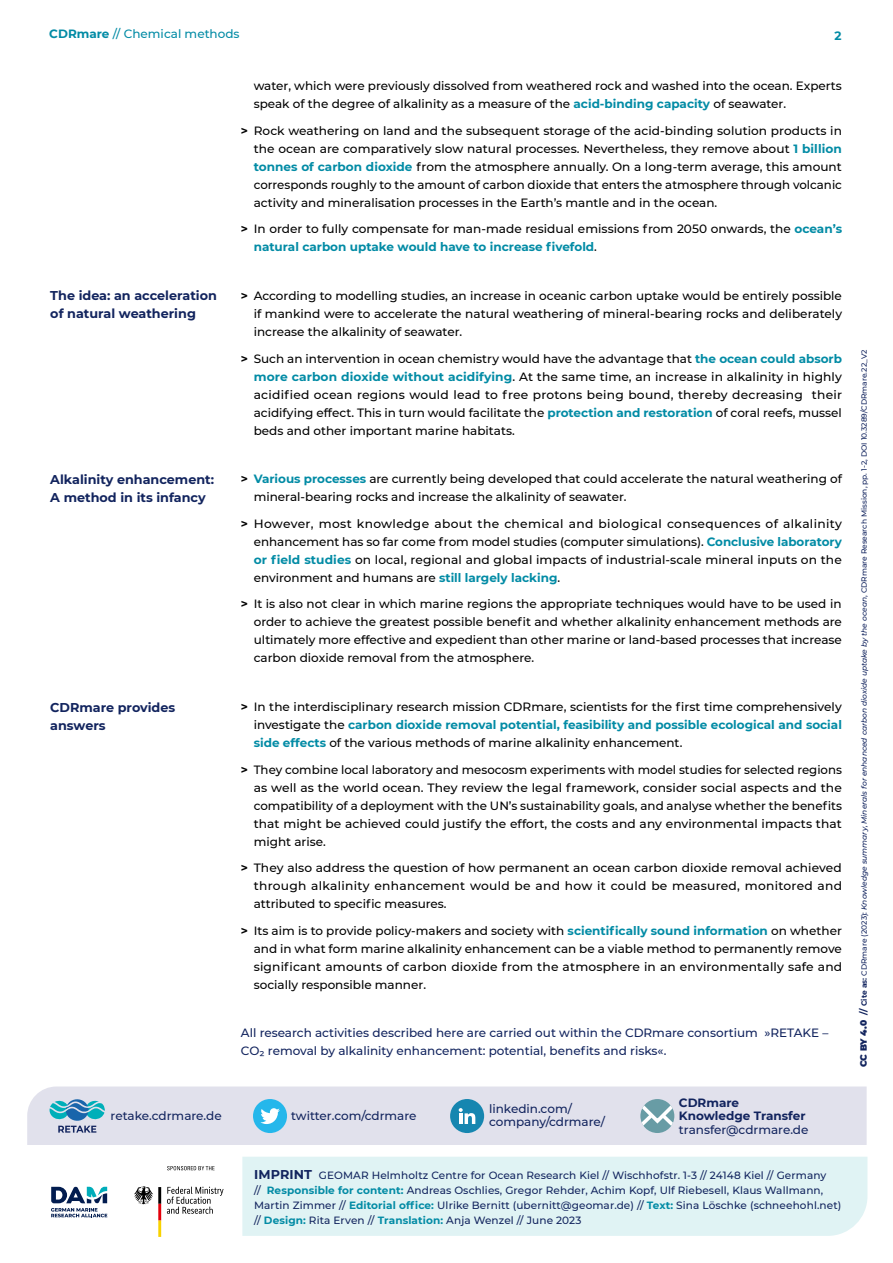
<style>
.page{position:relative;width:893px;height:1263px;background:#fff}
.page>*{position:absolute;margin:0;border:0;box-sizing:border-box;transform-origin:0 0}
.t1{font:700 12.75px/18px "Montserrat";color:#12245e}
.t2{font:500 12px/18px "Montserrat";color:#000;text-align:justify}
.t3{font:500 12px/13.5px "Montserrat";color:#12245e}
.t4{font:500 12px "Montserrat";color:#028ba5}
.t5{font:700 12px/13.5px "Montserrat";color:#12245e}
.t6{font:700 12px "Montserrat";color:#028ba5}
.t7{font:500 10.5px/15px "Montserrat";letter-spacing:.01em;color:#12245e}
.t8{font:500 7.5px "Montserrat";color:#12245e}
.s1{font-weight:700}
.s2{font-weight:700;color:#028ba5}
.s3{font-weight:700;font-size:12.75px}
.s4{font-weight:900;font-size:9px}
.s5{font-weight:700;font-size:9px}
.s6{font-style:italic}
</style>
<div class="page">
<div style="left:27px;top:1086px;width:840px;height:59px;background:#e1e1ec"></div>
<svg style="left:49px;top:1098px;width:56px;height:34px;background:#82b5cd"></svg>
<div style="left:242px;top:1157px;width:625px;height:79px;background:#e0f3f4"></div>
<div style="left:640px;top:1099px;width:34px;height:34px;background:#689ca5;border-radius:50%"></div>
<svg style="left:640px;top:1099px;width:34px;height:31px"></svg>
<div style="left:253px;top:1099px;width:34px;height:34px;background:#25b7eb;border-radius:50%"></div>
<svg style="left:260px;top:1108px;width:20px;height:16px"></svg>
<div style="left:450px;top:1099px;width:34px;height:34px;background:#1686b0;border-radius:50%"></div>
<svg style="left:459px;top:1108px;width:16px;height:16px"></svg>
<svg style="left:51px;top:1187px;width:56px;height:30px"></svg>
<svg style="left:167px;top:1186px;width:57px;height:28px"></svg>
<svg style="left:134px;top:1186px;width:27px;height:51px"></svg>
<svg style="left:167px;top:1166px;width:48px;height:4px"></svg>
<p class="t4" style="left:49px;top:26px;width:192px"><span class="s1">CDRmare</span> // Chemical methods</p>
<p class="t6" style="left:834px;top:27px;width:9px">2</p>
<p class="t1" style="left:50px;top:286px;width:168px">The idea: an acceleration of natural weathering</p>
<p class="t1" style="left:50px;top:470px;width:165px">Alkalinity enhancement:<br>A method in its infancy</p>
<p class="t1" style="left:50px;top:698px;width:126px">CDRmare provides answers</p>
<p class="t3" style="left:111px;top:1108px;width:113px">retake.cdrmare.de</p>
<p class="t2" style="left:254px;top:77px;width:590px">water, which were previously dissolved from weathered rock and washed into the ocean. Experts speak of the degree of alkalinity as a measure of the <span class="s2">acid-binding capacity</span> of seawater.</p>
<p class="t2" style="left:254px;top:121px;width:590px;text-indent:-13px"><span class="s1">&gt;</span> Rock weathering on land and the subsequent storage of the acid-binding solution products in the ocean are comparatively slow natural processes. Nevertheless, they remove about <span class="s2">1 billion tonnes of carbon dioxide</span> from the atmosphere annually. On a long-term average, this amount corresponds roughly to the amount of carbon dioxide that enters the atmosphere through volcanic activity and mineralisation processes in the Earth’s mantle and in the ocean.</p>
<p class="t2" style="left:254px;top:220px;width:590px;text-indent:-13px"><span class="s1">&gt;</span> In order to fully compensate for man-made residual emissions from 2050 onwards, the <span class="s2">ocean’s natural carbon uptake would have to increase fivefold</span>.</p>
<p class="t2" style="left:254px;top:286px;width:590px;text-indent:-13px"><span class="s1">&gt;</span> According to modelling studies, an increase in oceanic carbon uptake would be entirely possible if mankind were to accelerate the natural weathering of mineral-bearing rocks and deliberately increase the alkalinity of seawater.</p>
<p class="t2" style="left:254px;top:349px;width:590px;text-indent:-13px"><span class="s1">&gt;</span> Such an intervention in ocean chemistry would have the advantage that <span class="s2">the ocean could absorb more carbon dioxide without acidifying</span>. At the same time, an increase in alkalinity in highly acidified ocean regions would lead to free protons being bound, thereby decreasing their acidifying effect. This in turn would facilitate the <span class="s2">protection and restoration</span> of coral reefs, mussel beds and other important marine habitats.</p>
<p class="t2" style="left:254px;top:470px;width:590px;text-indent:-13px"><span class="s1">&gt;</span> <span class="s2">Various processes</span> are currently being developed that could accelerate the natural weathering of mineral-bearing rocks and increase the alkalinity of seawater.</p>
<p class="t2" style="left:254px;top:514px;width:590px;text-indent:-13px"><span class="s1">&gt;</span> However, most knowledge about the chemical and biological consequences of alkalinity enhancement has so far come from model studies (computer simulations). <span class="s2">Conclusive laboratory or field studies</span> on local, regional and global impacts of industrial-scale mineral inputs on the environment and humans are <span class="s2">still largely lacking</span>.</p>
<p class="t2" style="left:254px;top:595px;width:590px;text-indent:-13px"><span class="s1">&gt;</span> It is also not clear in which marine regions the appropriate techniques would have to be used in order to achieve the greatest possible benefit and whether alkalinity enhancement methods are ultimately more effective and expedient than other marine or land-based processes that increase carbon dioxide removal from the atmosphere.</p>
<p class="t2" style="left:254px;top:697px;width:590px;text-indent:-13px"><span class="s1">&gt;</span> In the interdisciplinary research mission CDRmare, scientists for the first time comprehensively investigate the <span class="s2">carbon dioxide removal potential, feasibility and possible ecological and social side effects</span> of the various methods of marine alkalinity enhancement.</p>
<p class="t2" style="left:254px;top:760px;width:590px;text-indent:-13px"><span class="s1">&gt;</span> They combine local laboratory and mesocosm experiments with model studies for selected regions as well as the world ocean. They review the legal framework, consider social aspects and the compatibility of a deployment with the UN’s sustainability goals, and analyse whether the benefits that might be achieved could justify the effort, the costs and any environmental impacts that might arise.</p>
<p class="t2" style="left:254px;top:858px;width:590px;text-indent:-13px"><span class="s1">&gt;</span> They also address the question of how permanent an ocean carbon dioxide removal achieved through alkalinity enhancement would be and how it could be measured, monitored and attributed to specific measures.</p>
<p class="t2" style="left:254px;top:921px;width:590px;text-indent:-13px"><span class="s1">&gt;</span> Its aim is to provide policy-makers and society with <span class="s2">scientifically sound information</span> on whether and in what form marine alkalinity enhancement can be a viable method to permanently remove significant amounts of carbon dioxide from the atmosphere in an environmentally safe and socially responsible manner.</p>
<p class="t3" style="left:241px;top:1024px;width:589px;line-height:18px">All research activities described here are carried out within the CDRmare consortium »RETAKE –<br>CO2 removal by alkalinity enhancement: potential, benefits and risks«.</p>
<p class="t3" style="left:291px;top:1108px;width:127px">twitter.com/cdrmare</p>
<p class="t3" style="left:489px;top:1101px;width:118px">linkedin.com/ company/cdrmare/</p>
<p class="t5" style="left:679px;top:1095px;width:128px">CDRmare<br>Knowledge Transfer</p>
<p class="t3" style="left:679px;top:1122px;width:131px">transfer@cdrmare.de</p>
<p class="t7" style="left:254px;top:1167px;width:589px"><span class="s3">IMPRINT</span> GEOMAR Helmholtz Centre for Ocean Research Kiel // Wischhofstr. 1-3 // 24148 Kiel // Germany<br>// <span class="s2">Responsible for content:</span> Andreas Oschlies, Gregor Rehder, Achim Kopf, Ulf Riebesell, Klaus Wallmann, Martin Zimmer // <span class="s2">Editorial office:</span> Ulrike Bernitt (ubernitt@geomar.de) // <span class="s2">Text:</span> Sina Löschke (schneehohl.net) // <span class="s2">Design:</span> Rita Erven // <span class="s2">Translation:</span> Anja Wenzel // June 2023</p>
<p class="t8" style="left:859px;top:1067px;width:719px;rotate:-90deg"><span class="s4">CC BY 4.0</span> <span class="s5">//</span> <span class="s1">Cite as:</span> CDRmare (2023): <span class="s6">Knowledge summary, Minerals for enhanced carbon dioxide uptake by the ocean</span>, CDRmare Research Mission, pp. 1-2, DOI 10.3289/CDRmare.22_V2</p>
</div>
